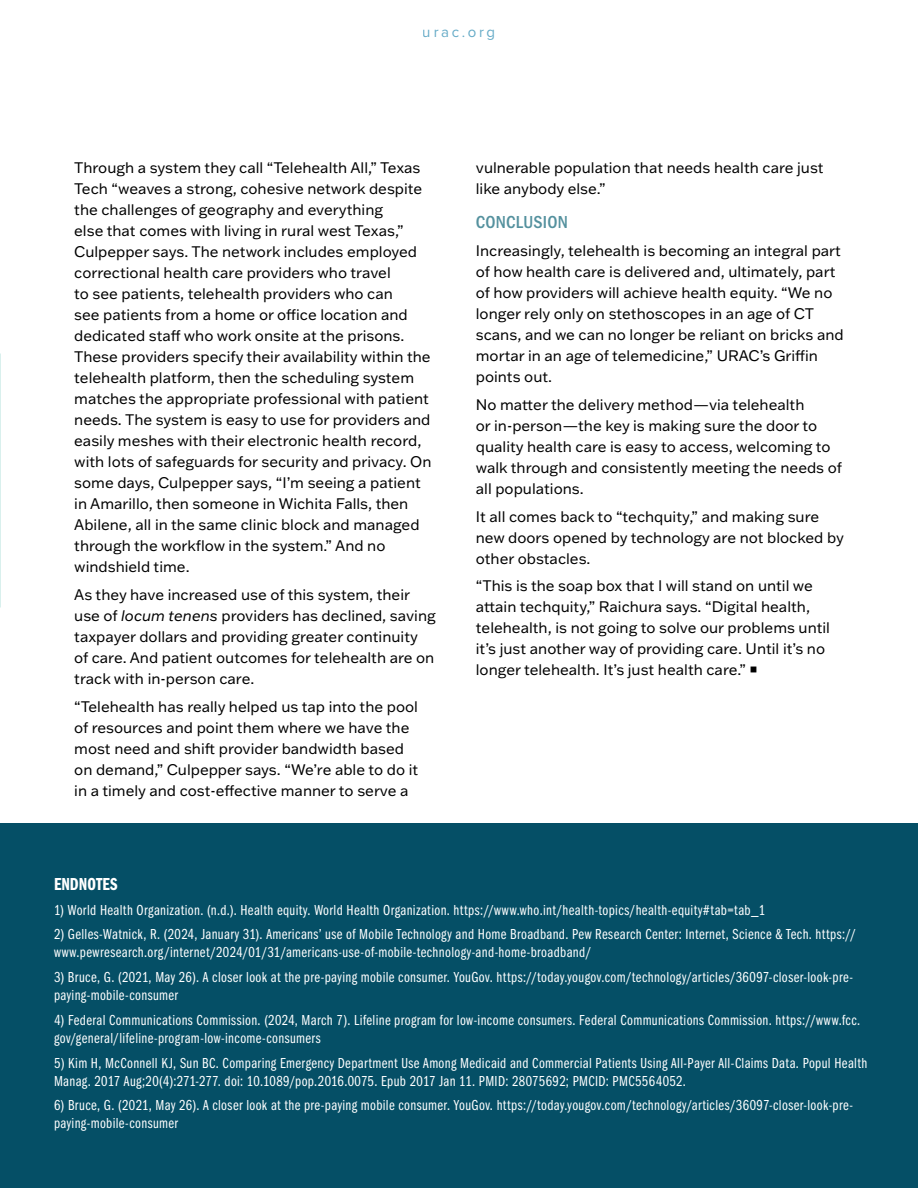
<style>
.page{position:relative;width:918px;height:1188px;background:#fff}
.page>*{position:absolute;margin:0;border:0;box-sizing:border-box;transform-origin:0 0}
.t1{font:500 18px "Franklin Gothic URW Cond";letter-spacing:.01em;color:#54919e}
.t2{font:18px "Franklin Gothic URW Com Dem";color:#fff}
.t3{font:15px/21px "Franklin Gothic ATF";color:#000}
.t4{font:15px/18px "Franklin Gothic URW Com Boo";letter-spacing:.025em;color:#fff}
.t5{font:15px "Proxima Nova";letter-spacing:.175em;color:#0375a3}
.s1{font-style:italic}
</style>
<div class="page">
<div style="left:0;top:824px;width:918px;height:364px;background:#054f66"></div>
<p class="t5" style="left:423px;top:21px;width:74px">urac.org</p>
<p class="t3" style="left:74px;top:157px;width:359px">Through a system they call “Telehealth All,” Texas Tech “weaves a strong, cohesive network despite the challenges of geography and everything<br>else that comes with living in rural west Texas,” Culpepper says. The network includes employed correctional health care providers who travel<br>to see patients, telehealth providers who can<br>see patients from a home or office location and dedicated staff who work onsite at the prisons.<br>These providers specify their availability within the telehealth platform, then the scheduling system matches the appropriate professional with patient needs. The system is easy to use for providers and easily meshes with their electronic health record, with lots of safeguards for security and privacy. On some days, Culpepper says, “I’m seeing a patient in Amarillo, then someone in Wichita Falls, then Abilene, all in the same clinic block and managed through the workflow in the system.” And no windshield time.</p>
<p class="t3" style="left:74px;top:584px;width:363px">As they have increased use of this system, their use of <span class="s1">locum tenens</span> providers has declined, saving taxpayer dollars and providing greater continuity of care. And patient outcomes for telehealth are on track with in-person care.</p>
<p class="t3" style="left:74px;top:695px;width:346px">“Telehealth has really helped us tap into the pool of resources and point them where we have the most need and shift provider bandwidth based on demand,” Culpepper says. “We’re able to do it in a timely and cost-effective manner to serve a</p>
<p class="t3" style="left:476px;top:157px;width:349px">vulnerable population that needs health care just like anybody else.”</p>
<p class="t1" style="left:476px;top:209px;width:93px">CONCLUSION</p>
<p class="t3" style="left:476px;top:240px;width:369px">Increasingly, telehealth is becoming an integral part of how health care is delivered and, ultimately, part of how providers will achieve health equity. “We no longer rely only on stethoscopes in an age of CT scans, and we can no longer be reliant on bricks and mortar in an age of telemedicine,” URAC’s Griffin points out.</p>
<p class="t3" style="left:476px;top:394px;width:368px">No matter the delivery method—via telehealth<br>or in-person—the key is making sure the door to quality health care is easy to access, welcoming to walk through and consistently meeting the needs of all populations.</p>
<p class="t3" style="left:476px;top:505px;width:370px">It all comes back to “techquity,” and making sure new doors opened by technology are not blocked by other obstacles.</p>
<p class="t3" style="left:476px;top:575px;width:356px">“This is the soap box that I will stand on until we attain techquity,” Raichura says. “Digital health, telehealth, is not going to solve our problems until it’s just another way of providing care. Until it’s no longer telehealth. It’s just health care.” ○</p>
<p class="t2" style="left:54px;top:871px;width:65px">ENDNOTES</p>
<p class="t4" style="left:54px;top:900px;width:713px">1) World Health Organization. (n.d.). Health equity. World Health Organization. https://www.who.int/health-topics/health-equity#tab=tab_1</p>
<p class="t4" style="left:54px;top:925px;width:803px">2) Gelles-Watnick, R. (2024, January 31). Americans’ use of Mobile Technology and Home Broadband. Pew Research Center: Internet, Science &amp; Tech. https:// www.pewresearch.org/internet/2024/01/31/americans-use-of-mobile-technology-and-home-broadband/</p>
<p class="t4" style="left:54px;top:968px;width:800px">3) Bruce, G. (2021, May 26). A closer look at the pre-paying mobile consumer. YouGov. https://today.yougov.com/technology/articles/36097-closer-look-pre&shy;paying-mobile-consumer</p>
<p class="t4" style="left:54px;top:1010px;width:808px">4) Federal Communications Commission. (2024, March 7). Lifeline program for low-income consumers. Federal Communications Commission. https://www.fcc. gov/general/lifeline-program-low-income-consumers</p>
<p class="t4" style="left:54px;top:1053px;width:815px">5) Kim H, McConnell KJ, Sun BC. Comparing Emergency Department Use Among Medicaid and Commercial Patients Using All-Payer All-Claims Data. Popul Health<br>Manag. 2017 Aug;20(4):271-277. doi: 10.1089/pop.2016.0075. Epub 2017 Jan 11. PMID: 28075692; PMCID: PMC5564052.</p>
<p class="t4" style="left:54px;top:1096px;width:801px">6) Bruce, G. (2021, May 26). A closer look at the pre-paying mobile consumer. YouGov. https://today.yougov.com/technology/articles/36097-closer-look-pre&shy;paying-mobile-consumer</p>
</div>
